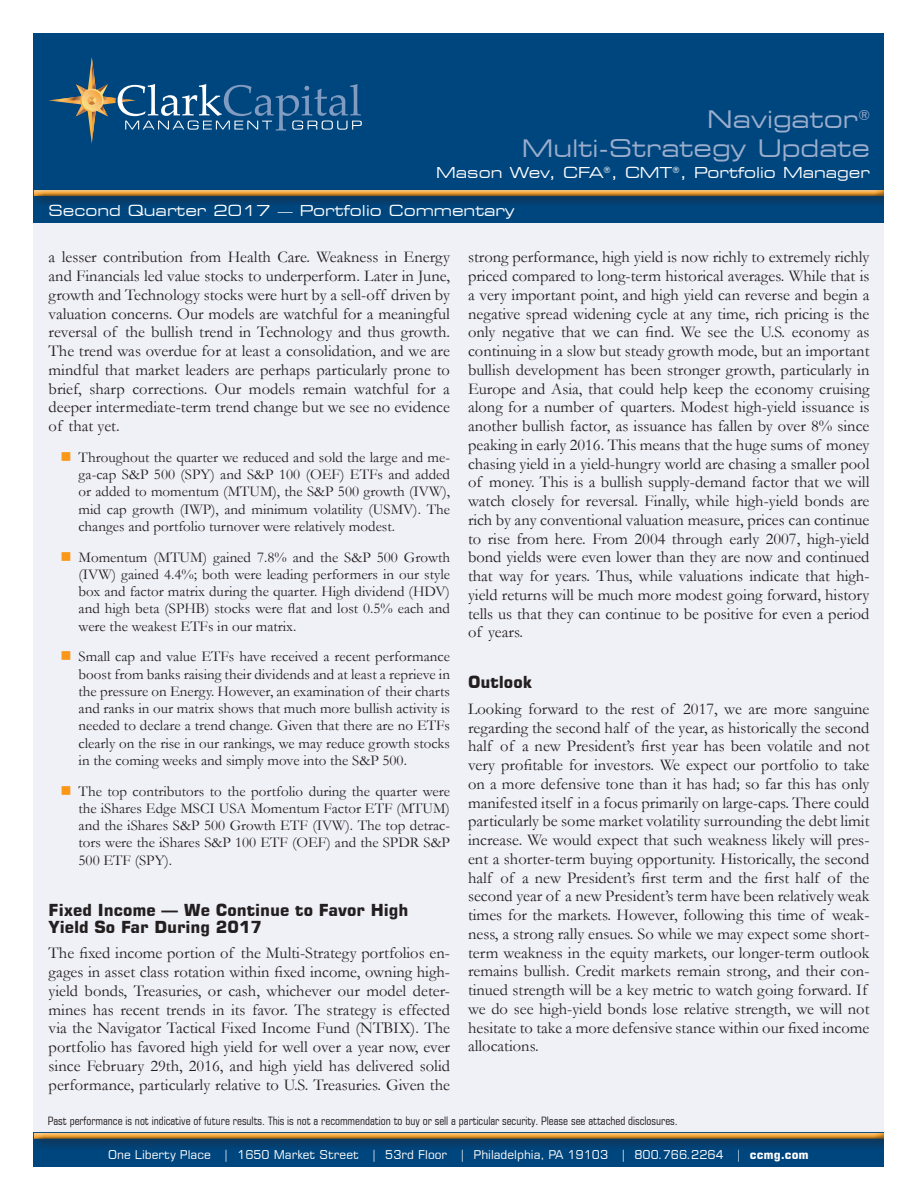
<style>
.page{position:relative;width:918px;height:1188px;background:#fff}
.page>*{position:absolute;margin:0;border:0;box-sizing:border-box;transform-origin:0 0}
.t1{font:expanded 24px/28.8px "Square 721 BT";color:#9caecd;text-align:right}
.t2{font:16.5px/18.8px "Garamond";color:#231f20;text-align:justify}
.t3{font:700 16.5px/17.2px "Square 721 BT";color:#231f20}
.t4{font:15px/17.2px "Garamond";color:#231f20;text-align:justify}
.t5{font:expanded 15px "Square 721 BT";color:#fff}
.t6{font:12px "Square 721 BT";color:#fff}
.t7{font:condensed 11.7px "Square 721 BT";color:#231f20}
.s1{font-weight:700}
</style>
<div class="page">
<div style="left:34px;top:34px;width:850px;height:1126px;background:#f0f0f7"></div>
<div style="left:34px;top:34px;width:850px;height:189px;background:#00467e"></div>
<div style="left:34px;top:1133px;width:850px;height:34px;background:#00467e"></div>
<svg style="left:49px;top:57px;width:313px;height:87px"></svg>
<div style="left:31px;top:187px;width:866px;height:22px;background:#231f20;opacity:.5"></div>
<div style="left:33px;top:189px;width:852px;height:9px;background:#231f20;opacity:.75"></div>
<div style="left:884px;top:0;width:34px;height:227px;background:#fff"></div>
<div style="left:31px;top:1130px;width:866px;height:21px;background:#231f20;opacity:.5"></div>
<div style="left:33px;top:1132px;width:852px;height:9px;background:#231f20;opacity:.75"></div>
<div style="left:884px;top:1133px;width:34px;height:37px;background:#fff"></div>
<h1 class="t1" style="left:522px;top:105px;width:350px">Navigator<sup>®<br></sup>Multi-Strategy Update</h1>
<p class="t5" style="left:436px;top:164px;width:435px">Mason Wev, CFA<sup>®</sup>, CMT<sup>®</sup>, Portfolio Manager</p>
<p class="t5" style="left:49px;top:201px;width:468px">Second Quarter 2017 — Portfolio Commentary</p>
<p class="t2" style="left:49px;top:247px;width:403px">a lesser contribution from Health Care. Weakness in Energy and Financials led value stocks to underperform. Later in June, growth and Technology stocks were hurt by a sell-off driven by valuation concerns. Our models are watchful for a meaningful reversal of the bullish trend in Technology and thus growth.<br>The trend was overdue for at least a consolidation, and we are mindful that market leaders are perhaps particularly prone to brief, sharp corrections. Our models remain watchful for a deeper intermediate-term trend change but we see no evidence of that yet.</p>
<p class="t4" style="left:79px;top:448px;width:373px">Throughout the quarter we reduced and sold the large and me&shy;ga-cap S&amp;P 500 (SPY) and S&amp;P 100 (OEF) ETFs and added or added to momentum (MTUM), the S&amp;P 500 growth (IVW), mid cap growth (IWP), and minimum volatility (USMV). The changes and portfolio turnover were relatively modest.</p>
<p class="t4" style="left:79px;top:548px;width:373px">Momentum (MTUM) gained 7.8% and the S&amp;P 500 Growth (IVW) gained 4.4%; both were leading performers in our style box and factor matrix during the quarter. High dividend (HDV) and high beta (SPHB) stocks were flat and lost 0.5% each and were the weakest ETFs in our matrix.</p>
<p class="t4" style="left:79px;top:648px;width:373px">Small cap and value ETFs have received a recent performance boost from banks raising their dividends and at least a reprieve in the pressure on Energy. However, an examination of their charts and ranks in our matrix shows that much more bullish activity is needed to declare a trend change. Given that there are no ETFs clearly on the rise in our rankings, we may reduce growth stocks in the coming weeks and simply move into the S&amp;P 500.</p>
<p class="t4" style="left:79px;top:782px;width:373px">The top contributors to the portfolio during the quarter were the iShares Edge MSCI USA Momentum Factor ETF (MTUM) and the iShares S&amp;P 500 Growth ETF (IVW). The top detrac&shy;tors were the iShares S&amp;P 100 ETF (OEF) and the SPDR S&amp;P 500 ETF (SPY).</p>
<p class="t3" style="left:49px;top:901px;width:361px">Fixed Income — We Continue to Favor High<br>Yield So Far During 2017</p>
<p class="t2" style="left:49px;top:943px;width:403px">The fixed income portion of the Multi-Strategy portfolios en&shy;gages in asset class rotation within fixed income, owning high&shy;yield bonds, Treasuries, or cash, whichever our model deter&shy;mines has recent trends in its favor. The strategy is effected via the Navigator Tactical Fixed Income Fund (NTBIX). The portfolio has favored high yield for well over a year now, ever since February 29th, 2016, and high yield has delivered solid performance, particularly relative to U.S. Treasuries. Given the</p>
<p class="t2" style="left:468px;top:247px;width:403px">strong performance, high yield is now richly to extremely richly priced compared to long-term historical averages. While that is a very important point, and high yield can reverse and begin a negative spread widening cycle at any time, rich pricing is the only negative that we can find. We see the U.S. economy as continuing in a slow but steady growth mode, but an important bullish development has been stronger growth, particularly in Europe and Asia, that could help keep the economy cruising along for a number of quarters. Modest high-yield issuance is another bullish factor, as issuance has fallen by over 8% since peaking in early 2016. This means that the huge sums of money chasing yield in a yield-hungry world are chasing a smaller pool of money. This is a bullish supply-demand factor that we will watch closely for reversal. Finally, while high-yield bonds are rich by any conventional valuation measure, prices can continue to rise from here. From 2004 through early 2007, high-yield bond yields were even lower than they are now and continued that way for years. Thus, while valuations indicate that high&shy;yield returns will be much more modest going forward, history tells us that they can continue to be positive for even a period of years.</p>
<p class="t3" style="left:468px;top:674px;width:66px">Outlook</p>
<p class="t2" style="left:468px;top:699px;width:403px;text-align:left">Looking forward to the rest of 2017, we are more sanguine regarding the second half of the year, as historically the second half of a new President’s first year has been volatile and not very profitable for investors. We expect our portfolio to take on a more defensive tone than it has had; so far this has only manifested itself in a focus primarily on large-caps. There could particularly be some market volatility surrounding the debt limit increase. We would expect that such weakness likely will pres&shy;ent a shorter-term buying opportunity. Historically, the second half of a new President’s first term and the first half of the second year of a new President’s term have been relatively weak times for the markets. However, following this time of weak&shy;ness, a strong rally ensues. So while we may expect some short&shy;term weakness in the equity markets, our longer-term outlook remains bullish. Credit markets remain strong, and their con&shy;tinued strength will be a key metric to watch going forward. If we do see high-yield bonds lose relative strength, we will not hesitate to take a more defensive stance within our fixed income allocations.</p>
<p class="t7" style="left:48px;top:1113px;width:632px">Past performance is not indicative of future results. This is not a recommendation to buy or sell a particular security. Please see attached disclosures.</p>
<p class="t6" style="left:108px;top:1147px;width:702px">One Liberty Place | 1650 Market Street | 53rd Floor | Philadelphia, PA 19103 | 800.766.2264 | <span class="s1">ccmg.com</span></p>
</div>
